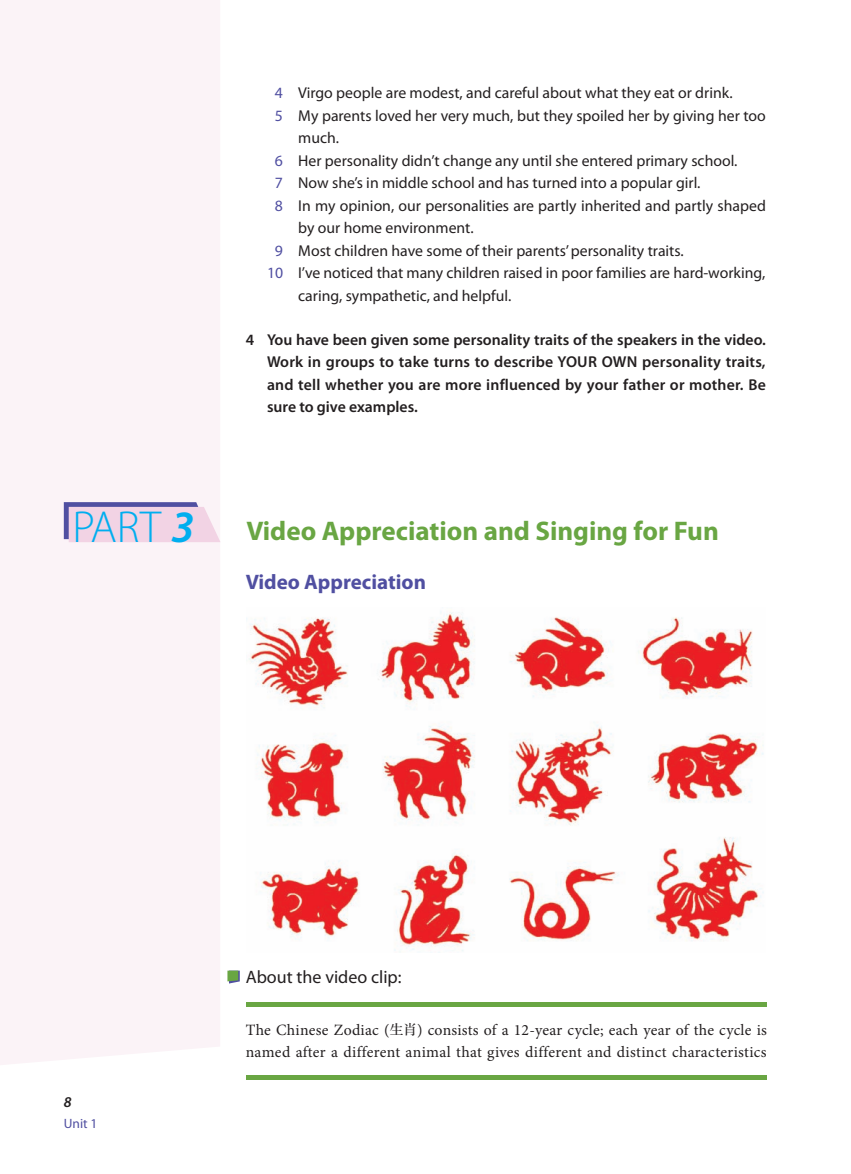
<style>
.page{position:relative;width:851px;height:1174px;background:#fff}
.page>*{position:absolute;margin:0;border:0;box-sizing:border-box;transform-origin:0 0}
.t1{font:700 27px "Myriad Pro";color:#69a643}
.t2{font:700 21px "Myriad Pro";color:#504fa1}
.t3{font:18px "Myriad Pro";color:#231f20}
.t4{font:15.75px "Myriad Pro";color:#231f20}
.t5{font:600 15.75px/22.5px "Myriad Pro";letter-spacing:.01em;color:#231f20;text-align:justify}
.t6{font:15.75px/22.5px "Minion Pro";letter-spacing:.015em;color:#231f20}
.t7{font:italic 600 15px "Myriad Pro";color:#231f20}
.t8{font:13.5px "Myriad Pro";color:#504fa1}
.s1{color:#504fa1}
.s2{font-weight:300;font-size:45px;color:#00aeef}
.s3{font-weight:600;font-style:italic;font-size:45px;color:#00aeef}
.s4{font-family:"FZS3 K GBK1 0";font-size:13.5px}
</style>
<div class="page">
<div style="left:0;top:0;width:220px;height:1065px;background:#fbf3f7"></div>
<img style="left:246px;top:611px;width:518px;height:340px">
<svg style="left:64px;top:502px;width:156px;height:40px;background:#dec4dc"></svg>
<hr style="left:246px;top:1002px;width:520px;height:4px;background:#69a643">
<div style="left:246px;top:1074px;width:520px;height:5px;background:#69a643"></div>
<svg style="left:227px;top:970px;width:13px;height:13px"></svg>
<p class="t4" style="left:275px;top:83px;width:459px"><span class="s1">4</span> Virgo people are modest, and careful about what they eat or drink.</p>
<p class="t4" style="left:275px;top:106px;width:492px"><span class="s1">5</span> My parents loved her very much, but they spoiled her by giving her too</p>
<p class="t4" style="left:298px;top:128px;width:42px">much.</p>
<p class="t4" style="left:275px;top:151px;width:464px"><span class="s1">6</span> Her personality didn’t change any until she entered primary school.</p>
<p class="t4" style="left:275px;top:173px;width:427px"><span class="s1">7</span> Now she’s in middle school and has turned into a popular girl.</p>
<p class="t4" style="left:275px;top:196px;width:492px"><span class="s1">8</span> In my opinion, our personalities are partly inherited and partly shaped</p>
<p class="t4" style="left:298px;top:218px;width:177px">by our home environment.</p>
<p class="t4" style="left:275px;top:241px;width:410px"><span class="s1">9</span> Most children have some of their parents’ personality traits.</p>
<p class="t4" style="left:267px;top:263px;width:499px"><span class="s1">10</span> I’ve noticed that many children raised in poor families are hard-working,</p>
<p class="t4" style="left:298px;top:286px;width:214px">caring, sympathetic, and helpful.</p>
<p class="t5" style="left:267px;top:328px;width:500px;text-indent:-21px">4 You have been given some personality traits of the speakers in the video.<br>Work in groups to take turns to describe YOUR OWN personality traits, and tell whether you are more influenced by your father or mother. Be sure to give examples.</p>
<h1 class="t1" style="left:72px;top:513px;width:648px"><span class="s2">PART</span> <span class="s3">3</span> Video Appreciation and Singing for Fun</h1>
<h2 class="t2" style="left:246px;top:568px;width:182px">Video Appreciation</h2>
<p class="t7" style="left:64px;top:1092px;width:9px">8</p>
<p class="t8" style="left:64px;top:1115px;width:35px">Unit 1</p>
<p class="t3" style="left:246px;top:965px;width:157px">About the video clip:</p>
<p class="t6" style="left:246px;top:1018px;width:522px">The Chinese Zodiac (<span class="s4">生肖</span>) consists of a 12-year cycle; each year of the cycle is named after a different animal that gives different and distinct characteristics</p>
</div>
